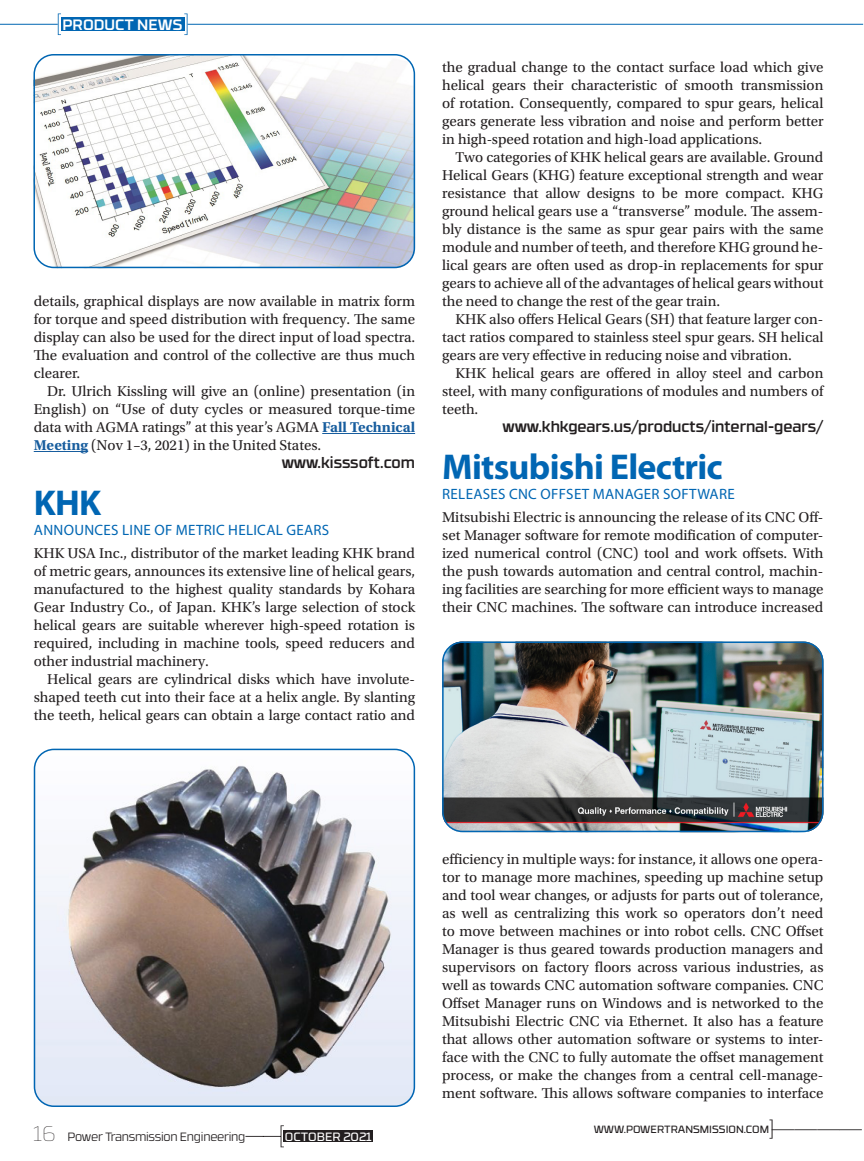
<style>
.page{position:relative;width:864px;height:1161px;background:#fff}
.page>*{position:absolute;margin:0;border:0;box-sizing:border-box;transform-origin:0 0}
.News_Product_Header{font:700 36px "Myriad Pro";letter-spacing:-.02em;color:#0166b3}
.t1{font:300 condensed 24px "Myriad Pro";color:#231f20}
.Body_Text{font:15px/18px "Utopia Std";color:#231f20;text-align:justify}
.Body_Text_after_Head{font:15px/18px "Utopia Std";color:#231f20;text-align:justify}
.News_Sub-head{font:15px "Myriad Pro";letter-spacing:.02em;color:#0166b3}
.FMI_Wed_Site_Foot{font:500 15px "RB No 3.1";color:#231f20}
.t2{font:500 15px "RB No 3.1";color:#fff}
.t3{font:300 12px "RB No 3.1";letter-spacing:-.02em;color:#231f20}
.t4{font:12px "RB No 3.1";color:#fff}
.t5{font:10.5px "RB No 3.1";color:#231f20}
.s1{font-weight:700;color:#175d9e}
.s2{font-weight:100;font-size:21px}
</style>
<div class="page">
<hr style="left:322px;top:433px;width:93px;height:1px;background:#175d9e">
<hr style="left:34px;top:451px;width:54px;height:1px;background:#175d9e">
<img style="left:36px;top:54px;width:379px;height:214px">
<div style="left:33px;top:54px;width:382px;height:214px;border:2px solid #0166b3;border-radius:20px"></div>
<img style="left:34px;top:749px;width:381px;height:358px">
<div style="left:34px;top:749px;width:381px;height:358px;border:2px solid #0166b3;border-radius:20px"></div>
<img style="left:442px;top:642px;width:379px;height:190px">
<div style="left:442px;top:642px;width:382px;height:190px;border:2px solid #0166b3;border-radius:20px"></div>
<svg style="left:245px;top:1125px;width:39px;height:22px"></svg>
<div style="left:284px;top:1131px;width:89px;height:11px;background:#231f20"></div>
<div style="left:61px;top:17px;width:123px;height:14px;background:#0166b3"></div>
<svg style="left:184px;top:14px;width:4px;height:21px"></svg>
<hr style="left:188px;top:24px;width:675px;height:1px;background:#0166b3">
<svg style="left:58px;top:14px;width:3px;height:21px"></svg>
<hr style="left:0;top:24px;width:58px;height:1px;background:#0166b3">
<p class="t2" style="left:62px;top:13px;width:122px">PRODUCT NEWS</p>
<p class="Body_Text" style="left:34px;top:292px;width:383px">details, graphical displays are now available in matrix form for torque and speed distribution with frequency. The same display can also be used for the direct input of load spectra.<br>The evaluation and control of the collective are thus much clearer.</p>
<p class="Body_Text" style="left:34px;top:382px;width:383px;text-indent:14px">Dr. Ulrich Kissling will give an (online) presentation (in English) on “Use of duty cycles or measured torque-time data with AGMA ratings” at this year’s AGMA <span class="s1">Fall Technical Meeting</span> (Nov 1–3, 2021) in the United States.</p>
<p class="FMI_Wed_Site_Foot" style="left:282px;top:451px;width:135px">www.kisssoft.com</p>
<p class="News_Product_Header" style="left:34px;top:482px;width:69px">KHK</p>
<p class="News_Sub-head" style="left:34px;top:521px;width:297px">ANNOUNCES LINE OF METRIC HELICAL GEARS</p>
<p class="Body_Text_after_Head" style="left:34px;top:544px;width:383px">KHK USA Inc., distributor of the market leading KHK brand of metric gears, announces its extensive line of helical gears, manufactured to the highest quality standards by Kohara Gear Industry Co., of Japan. KHK’s large selection of stock helical gears are suitable wherever high-speed rotation is required, including in machine tools, speed reducers and other industrial machinery.</p>
<p class="Body_Text" style="left:34px;top:670px;width:383px;text-indent:14px">Helical gears are cylindrical disks which have involute&shy;shaped teeth cut into their face at a helix angle. By slanting the teeth, helical gears can obtain a large contact ratio and</p>
<p class="Body_Text" style="left:442px;top:58px;width:383px">the gradual change to the contact surface load which give helical gears their characteristic of smooth transmission of rotation. Consequently, compared to spur gears, helical gears generate less vibration and noise and perform better in high-speed rotation and high-load applications.</p>
<p class="Body_Text" style="left:442px;top:148px;width:383px;text-indent:14px">Two categories of KHK helical gears are available. Ground Helical Gears (KHG) feature exceptional strength and wear resistance that allow designs to be more compact. KHG ground helical gears use a “transverse” module. The assem&shy;bly distance is the same as spur gear pairs with the same module and number of teeth, and therefore KHG ground he&shy;lical gears are often used as drop-in replacements for spur gears to achieve all of the advantages of helical gears without the need to change the rest of the gear train.</p>
<p class="Body_Text" style="left:442px;top:310px;width:383px;text-indent:14px">KHK also offers Helical Gears (SH) that feature larger con&shy;tact ratios compared to stainless steel spur gears. SH helical gears are very effective in reducing noise and vibration.</p>
<p class="Body_Text" style="left:442px;top:364px;width:383px;text-indent:14px">KHK helical gears are offered in alloy steel and carbon steel, with many configurations of modules and numbers of teeth.</p>
<p class="FMI_Wed_Site_Foot" style="left:503px;top:415px;width:322px">www.khkgears.us/products/internal-gears/</p>
<p class="News_Product_Header" style="left:442px;top:446px;width:282px">Mitsubishi Electric</p>
<p class="News_Sub-head" style="left:442px;top:485px;width:294px">RELEASES CNC OFFSET MANAGER SOFTWARE</p>
<p class="Body_Text_after_Head" style="left:442px;top:508px;width:383px">Mitsubishi Electric is announcing the release of its CNC Off&shy;set Manager software for remote modification of computer&shy;ized numerical control (CNC) tool and work offsets. With the push towards automation and central control, machin&shy;ing facilities are searching for more efficient ways to manage their CNC machines. The software can introduce increased</p>
<p class="t3" style="left:33px;top:1128px;width:213px"><span class="s2">16</span> Power Transmission Engineering</p>
<p class="t4" style="left:285px;top:1128px;width:88px">OCTOBER 2021</p>
<p class="Body_Text_after_Head" style="left:442px;top:850px;width:383px">efficiency in multiple ways: for instance, it allows one opera&shy;tor to manage more machines, speeding up machine setup and tool wear changes, or adjusts for parts out of tolerance, as well as centralizing this work so operators don’t need to move between machines or into robot cells. CNC Offset Manager is thus geared towards production managers and supervisors on factory floors across various industries, as well as towards CNC automation software companies. CNC Offset Manager runs on Windows and is networked to the Mitsubishi Electric CNC via Ethernet. It also has a feature that allows other automation software or systems to inter&shy;face with the CNC to fully automate the offset management process, or make the changes from a central cell-manage&shy;ment software. This allows software companies to interface</p>
<p class="t5" style="left:594px;top:1122px;width:177px">WWW.POWERTRANSMISSION.COM</p>
<h2 class="t1" style="left:769px;top:1116px;width:96px">]————</h2>
</div>
